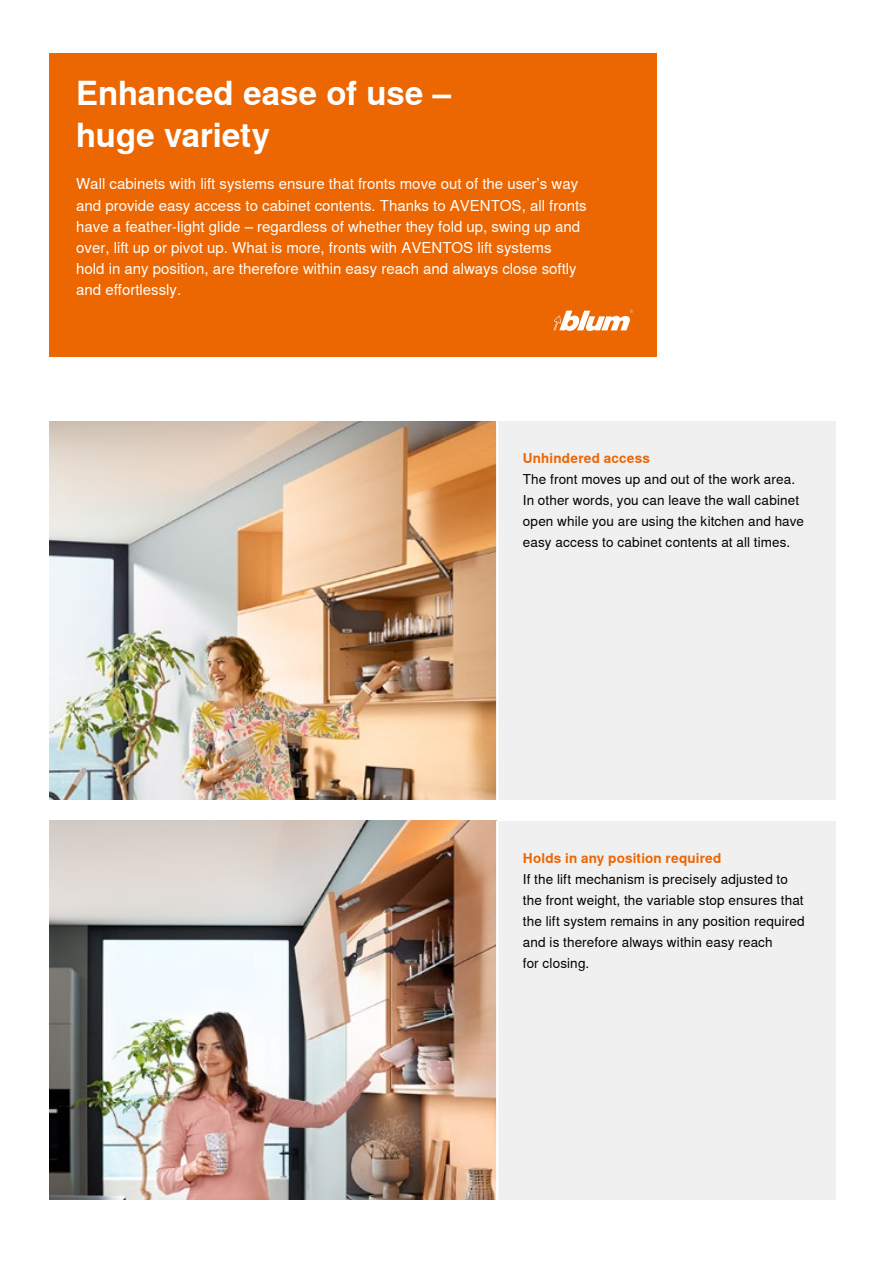
<style>
.page{position:relative;width:885px;height:1263px;background:#fff}
.page>*{position:absolute;margin:0;border:0;box-sizing:border-box;transform-origin:0 0}
.BBOX_22_Head_White_B{font:700 33px/42px "Nimbus Sans Global";color:#fff}
.BBOX_10_Intro_White{font:15px/21px "Nimbus Sans Global";color:#fff}
.CBOX_09_Copy_Black{font:13.5px/21px "Nimbus Sans Global";letter-spacing:.01em;color:#000}
.CBOX_09_Copy_Orange{font:700 13.5px "Nimbus Sans Global";letter-spacing:.015em;color:#ec6602}
</style>
<div class="page">
<div style="left:49px;top:54px;width:608px;height:303px;background:#ec6602"></div>
<svg style="left:553px;top:310px;width:80px;height:21px"></svg>
<div style="left:496px;top:421px;width:339px;height:379px;background:#f0f0f0"></div>
<div style="left:496px;top:821px;width:339px;height:379px;background:#f0f0f0"></div>
<img style="left:49px;top:421px;width:447px;height:379px">
<img style="left:49px;top:821px;width:447px;height:379px">
<hr style="left:496px;top:417px;width:2px;height:387px;background:#fff">
<hr style="left:496px;top:821px;width:2px;height:379px;background:#fff">
<p class="BBOX_22_Head_White_B" style="left:76px;top:73px;width:376px">Enhanced ease of use – huge variety</p>
<p class="BBOX_10_Intro_White" style="left:76px;top:174px;width:512px">Wall cabinets with lift systems ensure that fronts move out of the user’s way and provide easy access to cabinet contents. Thanks to AVENTOS, all fronts have a feather-light glide – regardless of whether they fold up, swing up and over, lift up or pivot up. What is more, fronts with AVENTOS lift systems<br>hold in any position, are therefore within easy reach and always close softly and effortlessly.</p>
<p class="CBOX_09_Copy_Orange" style="left:523px;top:450px;width:129px">Unhindered access</p>
<p class="CBOX_09_Copy_Black" style="left:523px;top:469px;width:282px">The front moves up and out of the work area.<br>In other words, you can leave the wall cabinet open while you are using the kitchen and have easy access to cabinet contents at all times.</p>
<p class="CBOX_09_Copy_Orange" style="left:523px;top:850px;width:200px">Holds in any position required</p>
<p class="CBOX_09_Copy_Black" style="left:523px;top:869px;width:283px">If the lift mechanism is precisely adjusted to the front weight, the variable stop ensures that the lift system remains in any position required and is therefore always within easy reach<br>for closing.</p>
</div>
